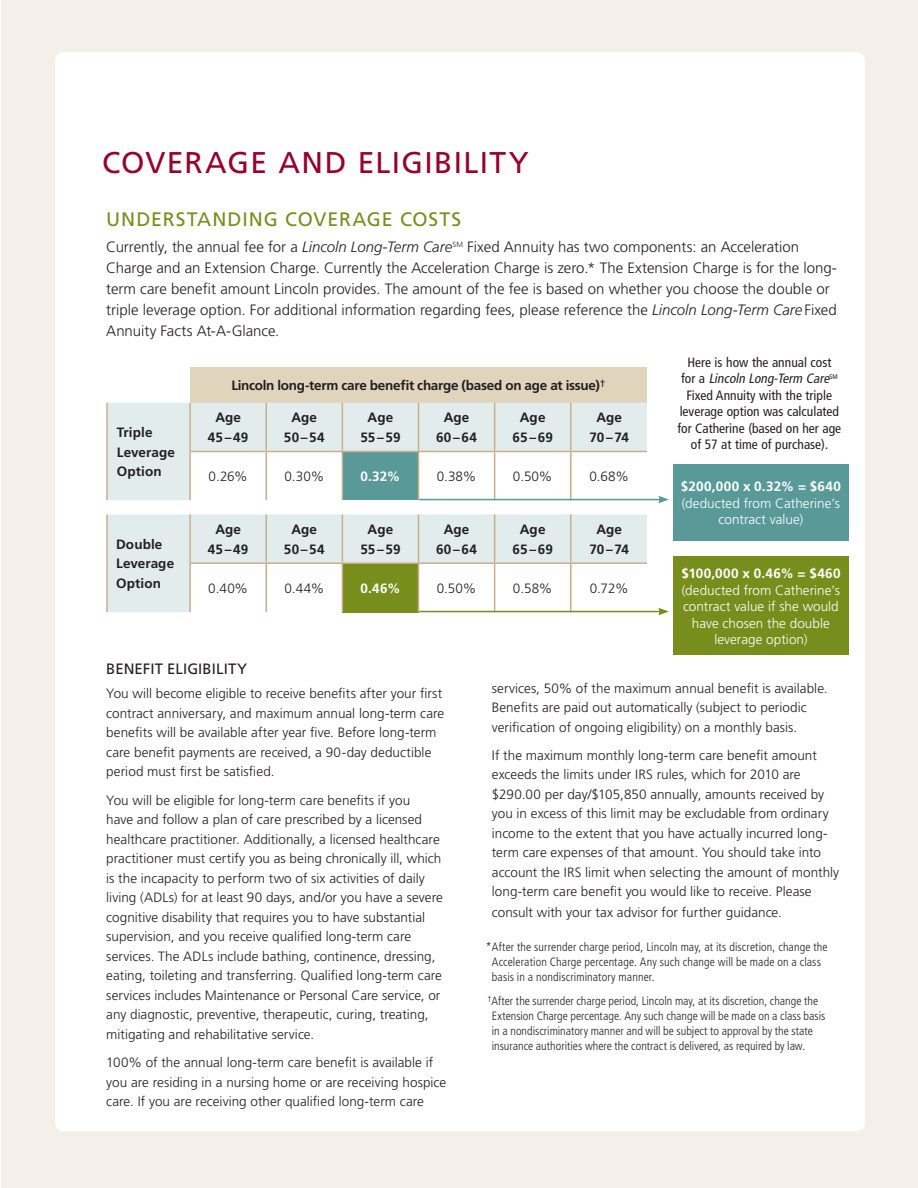
<style>
.page{position:relative;width:918px;height:1188px;background:#fff}
.page>*{position:absolute;margin:0;border:0;box-sizing:border-box;transform-origin:0 0}
.t1{font:30px "Frutiger LT Std";letter-spacing:.045em;color:#98012d}
.t2{font:19.5px "Frutiger LT Std";letter-spacing:.05em;color:#778e1d}
.t3{font:300 15px/21px "Frutiger LT Std";color:#231f20}
.t4{font:15px "Frutiger LT Std";letter-spacing:.005em;color:#231f20}
.t5{font:300 13.5px/19.5px "Frutiger LT Std";letter-spacing:.005em;color:#231f20}
.t6{font:condensed 13.5px/16.5px "Frutiger LT Std";color:#231f20;text-align:center}
.t7{font:700 13.5px/19.5px "Frutiger LT Std";color:#231f20;text-align:center}
.t8{font:300 13.5px/16.5px "Frutiger LT Std";letter-spacing:.005em;color:#fff;text-align:center}
.t9{font:700 13.5px "Frutiger LT Std";letter-spacing:-.02em;color:#231f20}
.t10{font:700 13.5px "Frutiger LT Std";letter-spacing:.03em;color:#fff}
.t11{font:300 condensed 12px/15px "Frutiger LT Std";letter-spacing:.005em;color:#231f20}
.s1{font-style:italic}
</style>
<div class="page">
<div style="left:1px;top:0;width:917px;height:1188px;background:#f4efe8"></div>
<div style="left:55px;top:52px;width:810px;height:1079px;background:#fff;border-radius:9px"></div>
<div style="left:190px;top:367px;width:457px;height:36px;background:#e1d4bc"></div>
<svg style="left:107px;top:403px;width:540px;height:209px;fill:#e2ecec"></svg>
<div style="left:342px;top:452px;width:77px;height:48px;background:#599a98"></div>
<div style="left:342px;top:563px;width:77px;height:49px;background:#778e1d"></div>
<hr style="left:342px;top:451px;width:77px;height:1px;background:#c8b08b">
<hr style="left:342px;top:452px;width:1px;height:48px;background:#c8b08b">
<hr style="left:418px;top:452px;width:1px;height:48px;background:#c8b08b">
<hr style="left:342px;top:562px;width:77px;height:2px;background:#c8b08b">
<hr style="left:342px;top:564px;width:1px;height:48px;background:#c8b08b">
<hr style="left:418px;top:564px;width:1px;height:48px;background:#c8b08b">
<hr style="left:106px;top:403px;width:2px;height:49px;background:#c8b08b">
<hr style="left:189px;top:403px;width:2px;height:48px;background:#c8b08b">
<hr style="left:266px;top:403px;width:1px;height:48px;background:#c8b08b">
<hr style="left:494px;top:403px;width:1px;height:48px;background:#c8b08b">
<hr style="left:570px;top:403px;width:2px;height:48px;background:#c8b08b">
<hr style="left:106px;top:452px;width:2px;height:48px;background:#c8b08b">
<hr style="left:106px;top:514px;width:2px;height:49px;background:#c8b08b">
<hr style="left:189px;top:514px;width:2px;height:48px;background:#c8b08b">
<hr style="left:266px;top:514px;width:1px;height:48px;background:#c8b08b">
<hr style="left:494px;top:514px;width:1px;height:48px;background:#c8b08b">
<hr style="left:570px;top:514px;width:2px;height:48px;background:#c8b08b">
<hr style="left:106px;top:563px;width:2px;height:49px;background:#c8b08b">
<hr style="left:189px;top:451px;width:77px;height:1px;background:#c8b08b">
<hr style="left:189px;top:452px;width:2px;height:48px;background:#c8b08b">
<hr style="left:266px;top:451px;width:76px;height:1px;background:#c8b08b">
<hr style="left:266px;top:452px;width:1px;height:48px;background:#c8b08b">
<hr style="left:495px;top:451px;width:76px;height:1px;background:#c8b08b">
<hr style="left:571px;top:451px;width:76px;height:1px;background:#c8b08b">
<hr style="left:189px;top:562px;width:77px;height:2px;background:#c8b08b">
<hr style="left:189px;top:564px;width:2px;height:48px;background:#c8b08b">
<hr style="left:266px;top:562px;width:76px;height:2px;background:#c8b08b">
<hr style="left:266px;top:564px;width:1px;height:48px;background:#c8b08b">
<hr style="left:495px;top:562px;width:76px;height:2px;background:#c8b08b">
<hr style="left:571px;top:562px;width:76px;height:2px;background:#c8b08b">
<hr style="left:342px;top:403px;width:1px;height:48px;background:#c8b08b">
<hr style="left:418px;top:403px;width:1px;height:48px;background:#c8b08b">
<hr style="left:342px;top:514px;width:1px;height:48px;background:#c8b08b">
<hr style="left:418px;top:514px;width:1px;height:48px;background:#c8b08b">
<hr style="left:419px;top:451px;width:76px;height:1px;background:#c8b08b">
<hr style="left:419px;top:562px;width:76px;height:2px;background:#c8b08b">
<hr style="left:494px;top:452px;width:1px;height:48px;background:#c8b08b">
<hr style="left:570px;top:452px;width:2px;height:48px;background:#c8b08b">
<hr style="left:494px;top:564px;width:1px;height:48px;background:#c8b08b">
<hr style="left:570px;top:564px;width:2px;height:48px;background:#c8b08b">
<hr style="left:419px;top:499px;width:242px;height:1px;background:#599a98">
<svg style="left:658px;top:496px;width:11px;height:7px"></svg>
<div style="left:673px;top:464px;width:176px;height:77px;background:#599a98"></div>
<div style="left:673px;top:557px;width:176px;height:98px;background:#778e1d"></div>
<hr style="left:419px;top:611px;width:242px;height:1px;background:#778e1d">
<svg style="left:658px;top:608px;width:11px;height:7px"></svg>
<h1 class="t1" style="left:102px;top:145px;width:85px">COVERA</h1>
<h1 class="t1" style="left:227px;top:145px;width:74px">GE AND</h1>
<h1 class="t1" style="left:358px;top:145px;width:173px">ELIGIBILITY</h1>
<h2 class="t2" style="left:106px;top:208px;width:357px">UNDERSTANDI NG COVERAGE COSTS</h2>
<p class="t3" style="left:106px;top:236px;width:732px">Currently, the annual fee for a <span class="s1">Lincoln Long-Term Care</span><sup>SM</sup> Fixed Annuity has two components: an Acceleration Charge and an Extension Charge. Currently the Acceleration Charge is zero.* The Extension Charge is for the long&shy;term care benefit amount Lincoln provides. The amount of the fee is based on whether you choose the double or triple leverage option. For additional information regarding fees, please reference the <span class="s1">Lincoln Long-Term Care</span> Fixed Annuity Facts At-A-Glance.</p>
<p class="t7" style="left:117px;top:423px;width:60px;text-align:left">Triple<br>Leverage<br>Option</p>
<p class="t7" style="left:116px;top:535px;width:60px;text-align:left">Double<br>Leverage<br>Option</p>
<p class="t9" style="left:231px;top:377px;width:376px">Lincoln long-term care benefit charge (based on age at issue)<sup>†</sup></p>
<p class="t7" style="left:208px;top:408px;width:42px">Age<br>45–49</p>
<p class="t7" style="left:284px;top:408px;width:42px">Age<br>50–54</p>
<p class="t7" style="left:360px;top:408px;width:42px">Age<br>55–59</p>
<p class="t7" style="left:436px;top:408px;width:42px">Age<br>60–64</p>
<p class="t7" style="left:513px;top:408px;width:42px">Age<br>65–69</p>
<p class="t7" style="left:589px;top:408px;width:41px">Age<br>70–74</p>
<p class="t5" style="left:209px;top:467px;width:41px">0.26%</p>
<p class="t5" style="left:284px;top:467px;width:41px">0.30%</p>
<p class="t10" style="left:360px;top:468px;width:42px">0.32%</p>
<p class="t5" style="left:437px;top:467px;width:41px">0.38%</p>
<p class="t5" style="left:513px;top:467px;width:41px">0.50%</p>
<p class="t5" style="left:589px;top:467px;width:41px">0.68%</p>
<p class="t7" style="left:208px;top:520px;width:42px">Age<br>45–49</p>
<p class="t7" style="left:284px;top:520px;width:42px">Age<br>50–54</p>
<p class="t7" style="left:360px;top:520px;width:42px">Age<br>55–59</p>
<p class="t7" style="left:436px;top:520px;width:42px">Age<br>60–64</p>
<p class="t7" style="left:513px;top:520px;width:42px">Age<br>65–69</p>
<p class="t7" style="left:589px;top:520px;width:41px">Age<br>70–74</p>
<p class="t5" style="left:208px;top:579px;width:41px">0.40%</p>
<p class="t5" style="left:284px;top:579px;width:41px">0.44%</p>
<p class="t10" style="left:360px;top:580px;width:42px">0.46%</p>
<p class="t5" style="left:437px;top:579px;width:41px">0.50%</p>
<p class="t5" style="left:513px;top:579px;width:41px">0.58%</p>
<p class="t5" style="left:590px;top:579px;width:40px">0.72%</p>
<p class="t6" style="left:677px;top:354px;width:165px">Here is how the annual cost<br>fo r a <span class="s1">Lincoln Long-Term Care</span><sup>S</sup> <sup>M<br></sup>Fixed Annuity with the triple leverage option was calculated for Catherine (based on her age of 57 at time of purchase).</p>
<p class="t10" style="left:681px;top:479px;width:161px">$200,000 x 0.32% = $640</p>
<p class="t8" style="left:682px;top:495px;width:160px">(deducted from Catherine’s contract value)</p>
<p class="t10" style="left:681px;top:565px;width:161px">$100,000 x 0.46% = $460</p>
<p class="t8" style="left:682px;top:582px;width:160px">(deducted from Catherine’s contract value if she would have chosen the double leverage option)</p>
<p class="t4" style="left:106px;top:660px;width:19px">BENE</p>
<p class="t4" style="left:143px;top:660px;width:106px">FIT ELIGIBILITY</p>
<p class="t5" style="left:106px;top:684px;width:340px">You will become eligible to receive benefits after your first contract anniversary, and maximum annual long-term care benefits will be available after year five. Before long-term care benefit payments are received, a 90-day deductible period must first be satisfied.</p>
<p class="t5" style="left:106px;top:791px;width:338px">You will be eligible for long-term care benefits if you<br>have and follow a plan of care prescribed by a licensed healthcare practitioner. Additionally, a licensed healthcare practitioner must certify you as being chronically ill, which is the incapacity to perform two of six activities of daily living (ADLs) for at least 90 days, and/or you have a severe cognitive disability that requires you to have substantial supervision, and you receive qualified long-term care services. The ADLs include bathing, continence, dressing, eating, toileting and transferring. Qualified long-term care services includes Maintenance or Personal Care service, or any diagnostic, preventive, therapeutic, curing, treating, mitigating and rehabilitative service.</p>
<p class="t5" style="left:106px;top:1053px;width:342px">100% of the annual long-term care benefit is available if you are residing in a nursing home or are receiving hospice care. If you are receiving other qualified long-term care</p>
<p class="t5" style="left:492px;top:678px;width:337px">services, 50% of the maximum annual benefit is available.<br>Benefits are paid out automatically (subject to periodic verification of ongoing eligibility) on a monthly basis.</p>
<p class="t5" style="left:492px;top:746px;width:349px">If the maximum monthly long-term care benefit amount exceeds the limits under IRS rules, which for 2010 are $290.00 per day/$105,850 annually, amounts received by you in excess of this limit may be excludable from ordinary income to the extent that you have actually incurred long&shy;term care expenses of that amount. You should take into account the IRS limit when selecting the amount of monthly long-term care benefit you would like to receive. Please</p>
<p class="t5" style="left:492px;top:903px;width:292px">consult with your tax advisor for further guidance.</p>
<p class="t11" style="left:492px;top:939px;width:337px;text-indent:-6px">*After the surrender charge period, Lincoln may, at its discretion, change the<br>Acceleration Charge percentage. Any such change will be made on a class basis in a nondiscriminatory manner.</p>
<p class="t11" style="left:492px;top:993px;width:335px;text-indent:-4px"><sup>†</sup>After the surrender charge period, Lincoln may, at its discretion, change the Extension Charge percentage. Any such change will be made on a class basis in a nondiscriminatory manner and will be subject to approval by the state insurance authorities where the contract is delivered, as required by law.</p>
</div>
